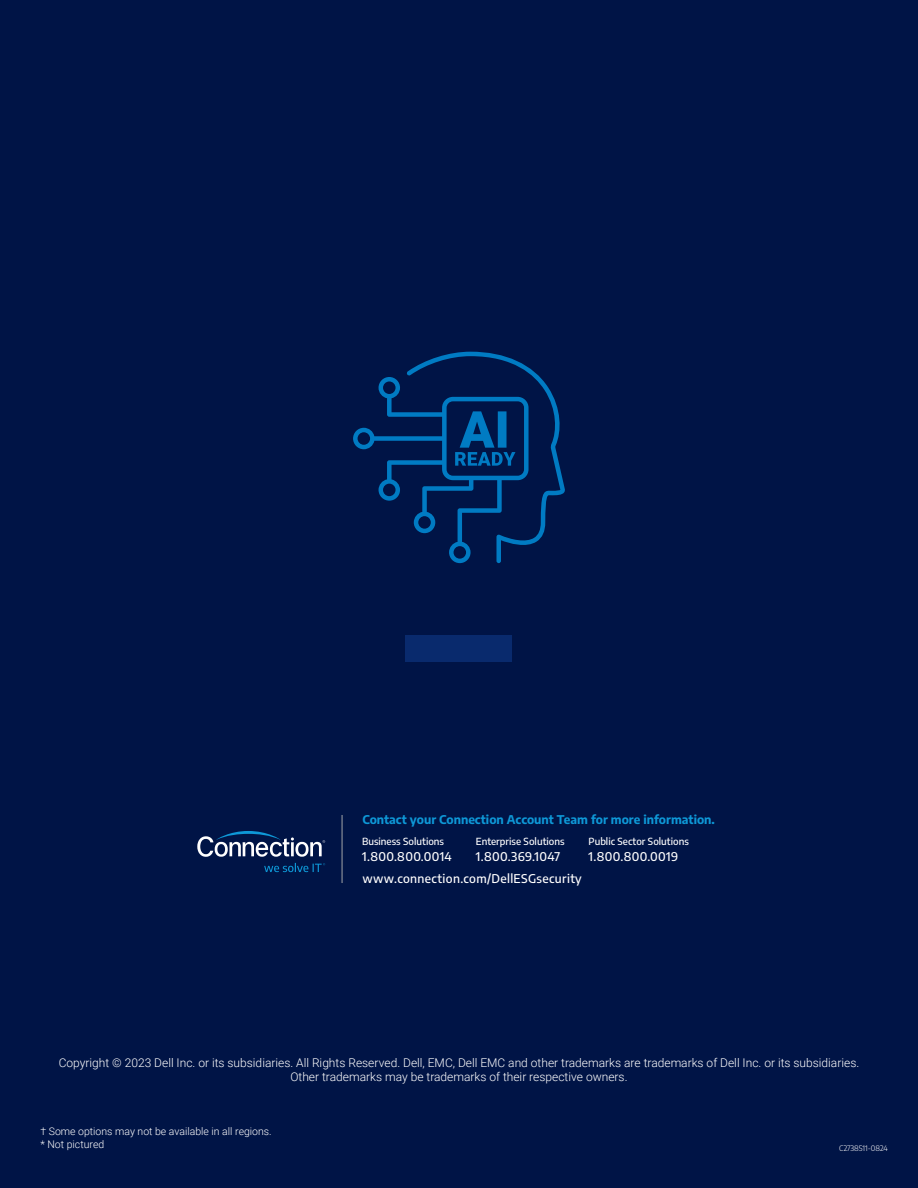
<style>
.page{position:relative;width:918px;height:1188px;background:#001446}
.page>*{position:absolute;margin:0;border:0;box-sizing:border-box;transform-origin:0 0}
.t1{font:300 12px/14.4px "Roboto";color:#fff;text-align:center}
.Cobrand_CTA{font:500 12px "Encode Sans";letter-spacing:.03em;color:#fff}
.Cobrand_CTA-2{font:700 12px "Encode Sans";color:#0e98d7}
.t2{font:300 10.5px/12.6px "Roboto";color:#fff}
.t3{font:500 9.75px "Encode Sans";color:#fff}
.Copyright{font:300 7.5px "Encode Sans";letter-spacing:-.005em;color:#fff}
</style>
<div class="page">
<div style="left:406px;top:635px;width:106px;height:27px;background:#092a6d"></div>
<svg style="left:353px;top:352px;width:212px;height:211px"></svg>
<svg style="left:197px;top:831px;width:128px;height:26px"></svg>
<svg style="left:264px;top:863px;width:61px;height:9px"></svg>
<hr style="left:342px;top:815px;width:1px;height:68px;background:#a3a4a8">
<p class="Cobrand_CTA-2" style="left:362px;top:810px;width:354px">Contact your Connection Account Team for more information.</p>
<p class="t3" style="left:362px;top:835px;width:83px">Business Solutions</p>
<p class="Cobrand_CTA" style="left:362px;top:848px;width:91px">1.800.800.0014</p>
<p class="t3" style="left:476px;top:835px;width:90px">Enterprise Solutions</p>
<p class="Cobrand_CTA" style="left:476px;top:848px;width:86px">1.800.369.1047</p>
<p class="t3" style="left:589px;top:835px;width:102px">Public Sector Solutions</p>
<p class="Cobrand_CTA" style="left:589px;top:848px;width:91px">1.800.800.0019</p>
<p class="Cobrand_CTA" style="left:362px;top:870px;width:221px">www.connection.com/DellESGsecurity</p>
<p class="t1" style="left:59px;top:1055px;width:802px">Copyright © 2023 Dell Inc. or its subsidiaries. All Rights Reserved. Dell, EMC, Dell EMC and other trademarks are trademarks of Dell Inc. or its subsidiaries.<br>Other trademarks may be trademarks of their respective owners.</p>
<p class="t2" style="left:40px;top:1124px;width:233px">† Some options may not be available in all regions. * Not pictured</p>
<p class="Copyright" style="left:839px;top:1143px;width:50px">C2738511-0824</p>
</div>
